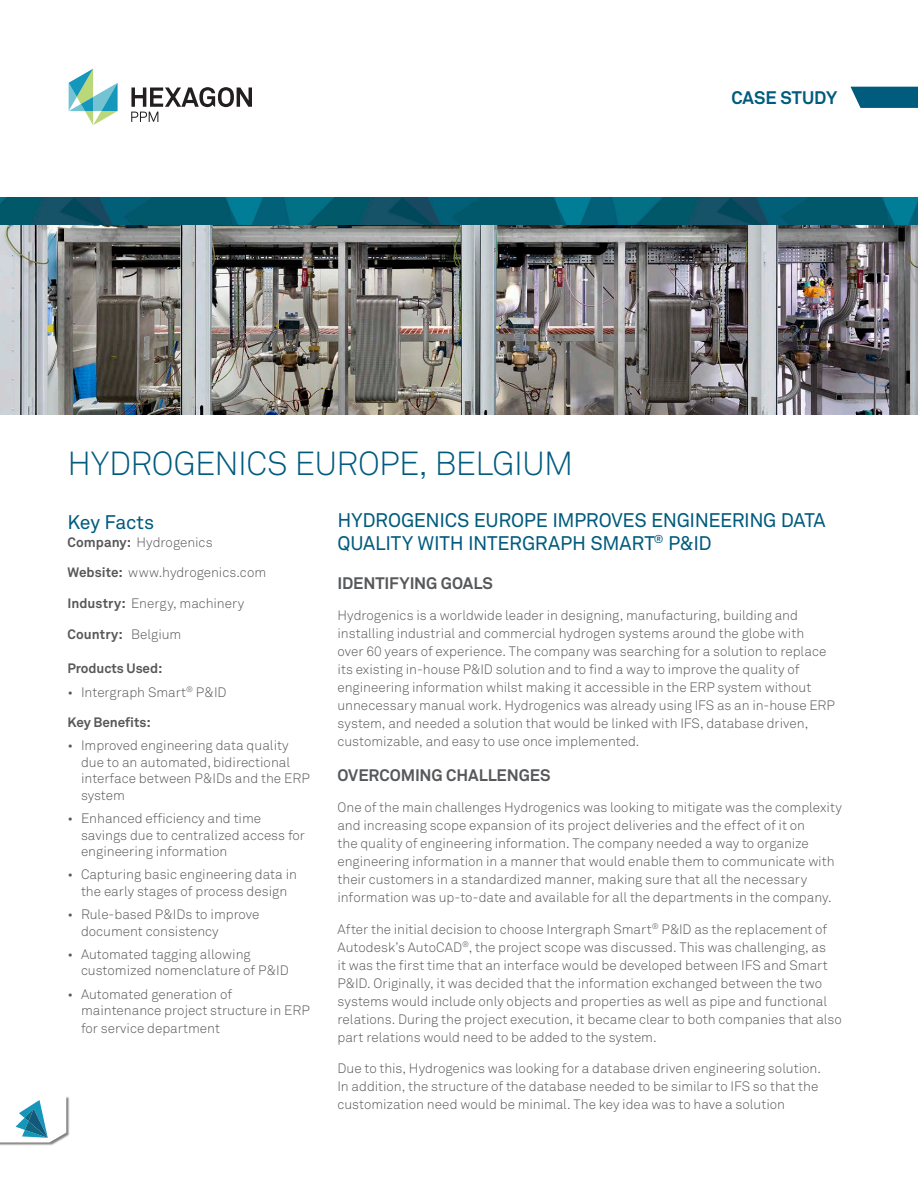
<style>
.page{position:relative;width:918px;height:1188px;background:#fff}
.page>*{position:absolute;margin:0;border:0;box-sizing:border-box;transform-origin:0 0}
.t1{font:33px "Akkurat Light Pro";letter-spacing:-.02em;color:#005b7d}
.Subtitle{font:19.5px/22.5px "Akkurat Pro";letter-spacing:-.02em;color:#005b7d}
.t2{font:700 18px "Akkurat Pro";letter-spacing:-.005em;color:#005b7d}
.Heading_2{font:700 16.5px "Akkurat Pro";letter-spacing:-.01em;color:#57585a}
.Body_Copy{font:13.5px/18px "Akkurat Light Pro";color:#57585a}
.t3{font:700 13.5px "Akkurat Pro";letter-spacing:-.005em;color:#57585a}
.s1{font-family:"Akkurat Pro";font-weight:700}
.s2{font-family:"Akkurat Light Pro";font-weight:400}
</style>
<div class="page">
<svg style="left:850px;top:87px;width:68px;height:21px"></svg>
<img style="left:0;top:224px;width:918px;height:191px">
<img style="left:0;top:197px;width:918px;height:27px">
<img style="left:0;top:1097px;width:70px;height:49px">
<svg style="left:0;top:1097px;width:66px;height:45px"></svg>
<svg style="left:69px;top:69px;width:49px;height:56px"></svg>
<svg style="left:131px;top:87px;width:121px;height:35px"></svg>
<p class="t2" style="left:731px;top:87px;width:107px">CASE STUDY</p>
<p class="t1" style="left:68px;top:444px;width:507px">HYDROGENICS EUROPE, BELGIUM</p>
<p class="Subtitle" style="left:68px;top:511px;width:88px">Key Facts</p>
<p class="Body_Copy" style="left:68px;top:533px;width:147px"><span class="s1">Company:</span> Hydrogenics</p>
<p class="Body_Copy" style="left:68px;top:564px;width:200px"><span class="s1">Website:</span> www.hydrogenics.com</p>
<p class="Body_Copy" style="left:68px;top:595px;width:178px"><span class="s1">Industry:</span> Energy, machinery</p>
<p class="t3" style="left:68px;top:626px;width:115px">Country: <span class="s2">Belgium</span></p>
<p class="t3" style="left:68px;top:660px;width:96px">Products Used:</p>
<p class="Body_Copy" style="left:68px;top:683px;width:161px">• Intergraph Smart<sup>®</sup> P&amp;ID</p>
<p class="t3" style="left:68px;top:714px;width:85px">Key Benefits:</p>
<p class="Body_Copy" style="left:81px;top:738px;width:230px;line-height:16.5px;text-indent:-14px">• Improved engineering data quality due to an automated, bidirectional interface between P&amp;IDs and the ERP system</p>
<p class="Body_Copy" style="left:81px;top:810px;width:226px;line-height:16.5px;text-indent:-14px">• Enhanced efficiency and time savings due to centralized access for engineering information</p>
<p class="Body_Copy" style="left:68px;top:867px;width:231px;line-height:16.5px;text-align:center">• Capturing basic engineering data in the early stages of process design</p>
<p class="Body_Copy" style="left:81px;top:906px;width:180px;line-height:16.5px;text-indent:-14px">• Rule-based P&amp;IDs to improve document consistency</p>
<p class="Body_Copy" style="left:81px;top:946px;width:209px;line-height:16.5px;text-indent:-14px">• Automated tagging allowing customized nomenclature of P&amp;ID</p>
<p class="Body_Copy" style="left:81px;top:986px;width:230px;line-height:16.5px;text-indent:-14px">• Automated generation of maintenance project structure in ERP</p>
<p class="Body_Copy" style="left:81px;top:1020px;width:141px">for service department</p>
<p class="Subtitle" style="left:338px;top:510px;width:490px">HYDROGENICS EUROPE IMPROVES ENGINEERING DATA<br>QUALITY WITH INTERGRAPH SMART<sup>®</sup> P&amp;ID</p>
<p class="Heading_2" style="left:338px;top:573px;width:157px">IDENTIFYING GOALS</p>
<p class="Body_Copy" style="left:338px;top:607px;width:499px">Hydrogenics is a worldwide leader in designing, manufacturing, building and installing industrial and commercial hydrogen systems around the globe with<br>over 60 years of experience. The company was searching for a solution to replace its existing in-house P&amp;ID solution and to find a way to improve the quality of engineering information whilst making it accessible in the ERP system without unnecessary manual work. Hydrogenics was already using IFS as an in-house ERP system, and needed a solution that would be linked with IFS, database driven, customizable, and easy to use once implemented.</p>
<p class="Heading_2" style="left:338px;top:765px;width:215px">OVERCOMING CHALLENGES</p>
<p class="Body_Copy" style="left:338px;top:799px;width:506px">One of the main challenges Hydrogenics was looking to mitigate was the complexity and increasing scope expansion of its project deliveries and the effect of it on<br>the quality of engineering information. The company needed a way to organize engineering information in a manner that would enable them to communicate with their customers in a standardized manner, making sure that all the necessary information was up-to-date and available for all the departments in the company.</p>
<p class="Body_Copy" style="left:338px;top:921px;width:506px">After the initial decision to choose Intergraph Smart<sup>®</sup> P&amp;ID as the replacement of Autodesk’s AutoCAD<sup>®</sup>, the project scope was discussed. This was challenging, as<br>it was the first time that an interface would be developed between IFS and Smart P&amp;ID. Originally, it was decided that the information exchanged between the two systems would include only objects and properties as well as pipe and functional relations. During the project execution, it became clear to both companies that also part relations would need to be added to the system.</p>
<p class="Body_Copy" style="left:338px;top:1060px;width:485px">Due to this, Hydrogenics was looking for a database driven engineering solution.<br>In addition, the structure of the database needed to be similar to IFS so that the customization need would be minimal. The key idea was to have a solution</p>
</div>
